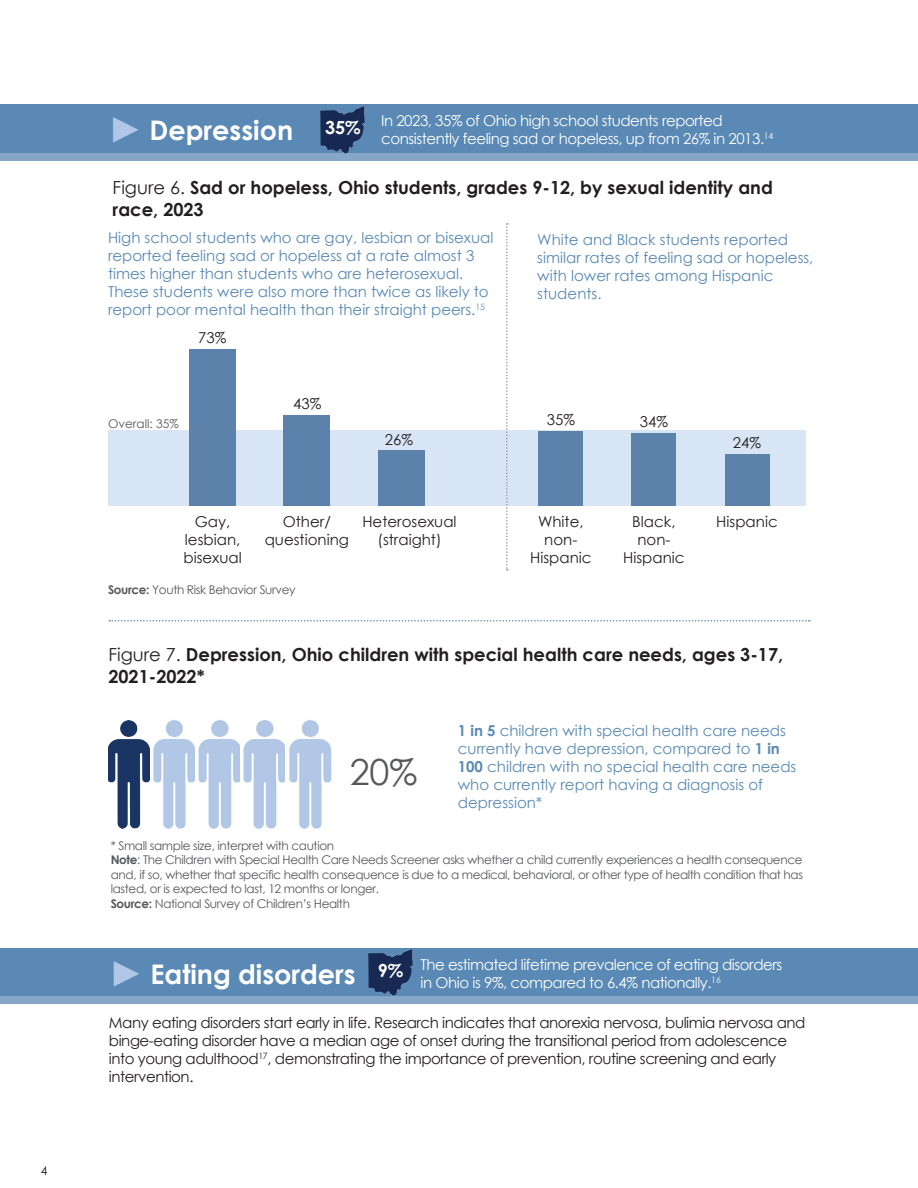
<style>
.page{position:relative;width:918px;height:1188px;background:#fff}
.page>*{position:absolute;margin:0;border:0;box-sizing:border-box;transform-origin:0 0}
.t1{font:36px "Century Gothic";color:#57585a}
.t2{font:700 27px "Century Gothic";color:#fff}
.t3{font:700 18px/21.6px "Century Gothic";color:#231f20}
.t4{font:700 18px "Century Gothic";color:#fff}
.t5{font:15px/18px "Century Gothic";color:#5989b4}
.t6{font:15px/18px "Century Gothic";letter-spacing:-.03em;color:#231f20}
.t7{font:15px/18px "Century Gothic";letter-spacing:-.03em;color:#fff}
.t8{font:15px/18px "Century Gothic";color:#231f20;text-align:center}
.t9{font:12px/14.4px "Century Gothic";letter-spacing:-.03em;color:#57585a}
.t10{font:12px "Century Gothic";color:#57585a}
.t11{font:12px "Century Gothic Pro";color:#231f20}
.s1{font-size:36px;color:#b0c7e7}
.s2{font-weight:400}
.s3{font-weight:700}
</style>
<div class="page">
<div style="left:0;top:104px;width:918px;height:49px;background:#5989b4"></div>
<div style="left:108px;top:430px;width:697px;height:76px;background:#d8e5f4"></div>
<div style="left:378px;top:451px;width:46px;height:55px;background:#5c82ab"></div>
<div style="left:190px;top:349px;width:46px;height:156px;background:#5c82ab"></div>
<div style="left:284px;top:416px;width:46px;height:90px;background:#5c82ab"></div>
<div style="left:0;top:153px;width:918px;height:7px;background:#87a5c7"></div>
<img style="left:320px;top:106px;width:45px;height:48px">
<svg style="left:109px;top:620px;width:701px;height:2px"></svg>
<img style="left:108px;top:720px;width:223px;height:109px">
<div style="left:1px;top:948px;width:917px;height:49px;background:#5989b4"></div>
<div style="left:1px;top:997px;width:917px;height:7px;background:#87a5c7"></div>
<img style="left:363px;top:949px;width:53px;height:48px">
<svg style="left:506px;top:223px;width:2px;height:348px"></svg>
<div style="left:725px;top:454px;width:45px;height:51px;background:#5c82ab"></div>
<div style="left:631px;top:433px;width:45px;height:73px;background:#5c82ab"></div>
<div style="left:538px;top:431px;width:45px;height:75px;background:#5c82ab"></div>
<p class="t11" style="left:41px;top:1163px;width:8px">4</p>
<p class="t7" style="left:381px;top:112px;width:394px">In 2023, 35% of Ohio high school students reported consistently feeling sad or hopeless, up from 26% in 2013.<sup>14</sup></p>
<h2 class="t2" style="left:108px;top:110px;width:187px"><span class="s1">►</span> Depression</h2>
<p class="t3" style="left:113px;top:176px;width:662px"><span class="s2">Figure 6.</span> Sad or hopeless, Ohio students, grades 9-12, by sexual identity and race, 2023</p>
<p class="t4" style="left:325px;top:114px;width:37px">35%</p>
<p class="t5" style="left:108px;top:228px;width:387px">High school students who are gay, lesbian or bisexual reported feeling sad or hopeless at a rate almost 3 times higher than students who are heterosexual.<br>These students were also more than twice as likely to report poor mental health than their straight peers.<sup>15</sup></p>
<p class="t6" style="left:198px;top:328px;width:30px">73%</p>
<p class="t10" style="left:108px;top:415px;width:72px">Overall: 35%</p>
<p class="t6" style="left:293px;top:394px;width:30px">43%</p>
<p class="t6" style="left:385px;top:430px;width:30px">26%</p>
<p class="t8" style="left:183px;top:512px;width:60px">Gay, lesbian, bisexual</p>
<p class="t8" style="left:265px;top:512px;width:86px">Other/ questioning</p>
<p class="t9" style="left:108px;top:582px;width:189px"><span class="s3">Source:</span> Youth Risk Behavior Survey</p>
<p class="t8" style="left:362px;top:512px;width:96px">Heterosexual (straight)</p>
<p class="t5" style="left:537px;top:231px;width:278px">White and Black students reported similar rates of feeling sad or hopeless, with lower rates among Hispanic students.</p>
<p class="t6" style="left:547px;top:410px;width:30px">35%</p>
<p class="t6" style="left:640px;top:413px;width:30px">34%</p>
<p class="t6" style="left:733px;top:433px;width:30px">24%</p>
<p class="t8" style="left:530px;top:512px;width:63px">White, non-<br>Hispanic</p>
<p class="t8" style="left:623px;top:512px;width:63px">Black, non-<br>Hispanic</p>
<p class="t8" style="left:716px;top:512px;width:63px">Hispanic</p>
<p class="t3" style="left:108px;top:643px;width:676px"><span class="s2">Figure 7.</span> Depression, Ohio children with special health care needs, ages 3-17,<br>2021-2022*</p>
<p class="t5" style="left:458px;top:722px;width:340px"><span class="s3">1 in 5</span> children with special health care needs currently have depression, compared to <span class="s3">1 in 100</span> children with no special health care needs who currently report having a diagnosis of depression*</p>
<p class="t9" style="left:111px;top:838px;width:694px">* Small sample size, interpret with caution<br><span class="s3">Note</span>: The Children with Special Health Care Needs Screener asks whether a child currently experiences a health consequence and, if so, whether that specific health consequence is due to a medical, behavioral, or other type of health condition that has lasted, or is expected to last, 12 months or longer.<br><span class="s3">Source:</span> National Survey of Children’s Health</p>
<h1 class="t1" style="left:350px;top:746px;width:69px">20%</h1>
<h2 class="t2" style="left:109px;top:953px;width:248px"><span class="s1">►</span> Eating disorders</h2>
<p class="t7" style="left:421px;top:956px;width:363px">The estimated lifetime prevalence of eating disorders in Ohio is 9%, compared to 6.4% nationally.<sup>16</sup></p>
<p class="t4" style="left:378px;top:957px;width:27px">9%</p>
<p class="t6" style="left:109px;top:1013px;width:698px">Many eating disorders start early in life. Research indicates that anorexia nervosa, bulimia nervosa and binge-eating disorder have a median age of onset during the transitional period from adolescence into young adulthood<sup>17</sup>, demonstrating the importance of prevention, routine screening and early intervention.</p>
</div>
